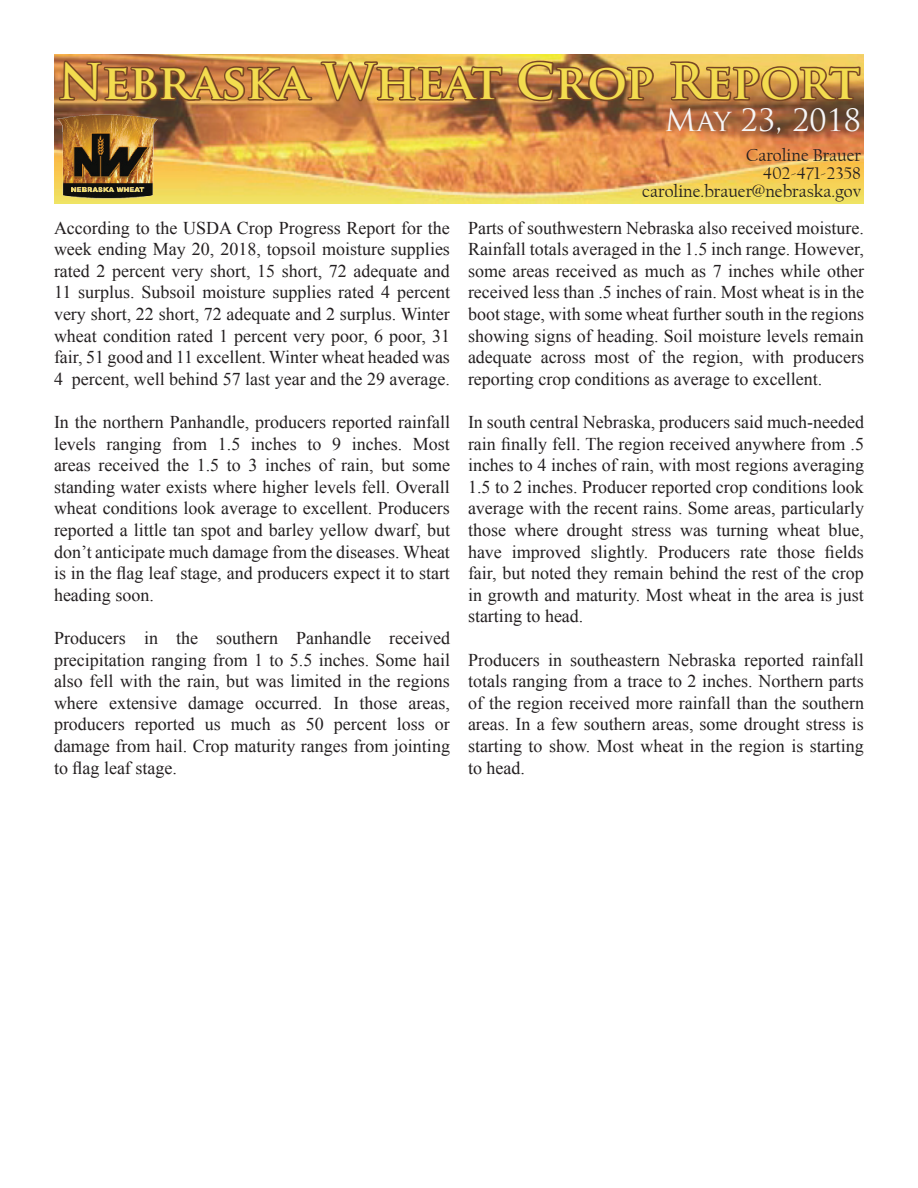
<style>
.page{position:relative;width:918px;height:1188px;background:#fff}
.page>*{position:absolute;margin:0;border:0;box-sizing:border-box;transform-origin:0 0}
.t1{font:700 48px "Trajan Pro";letter-spacing:-.01em;color:#f3dc4f}
.t2{font:30px "Trajan Pro";color:#f6f6f7}
.t3{font:18px/21.6px "Times New Roman";color:#231f20;text-align:justify}
.t4{font:18px/18px "Californian FB";color:#231f20;text-align:right}
</style>
<div class="page">
<img style="left:54px;top:54px;width:810px;height:150px">
<img style="left:57px;top:54px;width:447px;height:135px">
<svg style="left:516px;top:59px;width:139px;height:44px;background:#a1703b"></svg>
<svg style="left:669px;top:54px;width:193px;height:135px;background:#c58c47"></svg>
<img style="left:57px;top:108px;width:105px;height:92px">
<h1 class="t1" style="left:58px;top:52px;width:803px">Nebraska Wheat Crop Report</h1>
<h2 class="t2" style="left:664px;top:101px;width:198px">May 23, 2018</h2>
<p class="t3" style="left:54px;top:217px;width:398px">According to the USDA Crop Progress Report for the week ending May 20, 2018, topsoil moisture supplies rated 2 percent very short, 15 short, 72 adequate and 11 surplus. Subsoil moisture supplies rated 4 percent very short, 22 short, 72 adequate and 2 surplus. Winter wheat condition rated 1 percent very poor, 6 poor, 31 fair, 51 good and 11 excellent. Winter wheat headed was 4 percent, well behind 57 last year and the 29 average.</p>
<p class="t3" style="left:54px;top:411px;width:398px">In the northern Panhandle, producers reported rainfall levels ranging from 1.5 inches to 9 inches. Most areas received the 1.5 to 3 inches of rain, but some standing water exists where higher levels fell. Overall wheat conditions look average to excellent. Producers reported a little tan spot and barley yellow dwarf, but don’t anticipate much damage from the diseases. Wheat is in the flag leaf stage, and producers expect it to start heading soon.</p>
<p class="t3" style="left:54px;top:627px;width:398px">Producers in the southern Panhandle received precipitation ranging from 1 to 5.5 inches. Some hail also fell with the rain, but was limited in the regions where extensive damage occurred. In those areas, producers reported us much as 50 percent loss or damage from hail. Crop maturity ranges from jointing to flag leaf stage.</p>
<p class="t4" style="left:642px;top:147px;width:220px">Caroline Brauer<br>402-471-2358 caroline.brauer@nebraska.gov</p>
<p class="t3" style="left:468px;top:217px;width:398px">Parts of southwestern Nebraska also received moisture.<br>Rainfall totals averaged in the 1.5 inch range. However, some areas received as much as 7 inches while other received less than .5 inches of rain. Most wheat is in the boot stage, with some wheat further south in the regions showing signs of heading. Soil moisture levels remain adequate across most of the region, with producers reporting crop conditions as average to excellent.</p>
<p class="t3" style="left:468px;top:411px;width:398px">In south central Nebraska, producers said much-needed rain finally fell. The region received anywhere from .5 inches to 4 inches of rain, with most regions averaging 1.5 to 2 inches. Producer reported crop conditions look average with the recent rains. Some areas, particularly those where drought stress was turning wheat blue, have improved slightly. Producers rate those fields fair, but noted they remain behind the rest of the crop in growth and maturity. Most wheat in the area is just starting to head.</p>
<p class="t3" style="left:468px;top:649px;width:398px">Producers in southeastern Nebraska reported rainfall totals ranging from a trace to 2 inches. Northern parts of the region received more rainfall than the southern areas. In a few southern areas, some drought stress is starting to show. Most wheat in the region is starting to head.</p>
</div>
